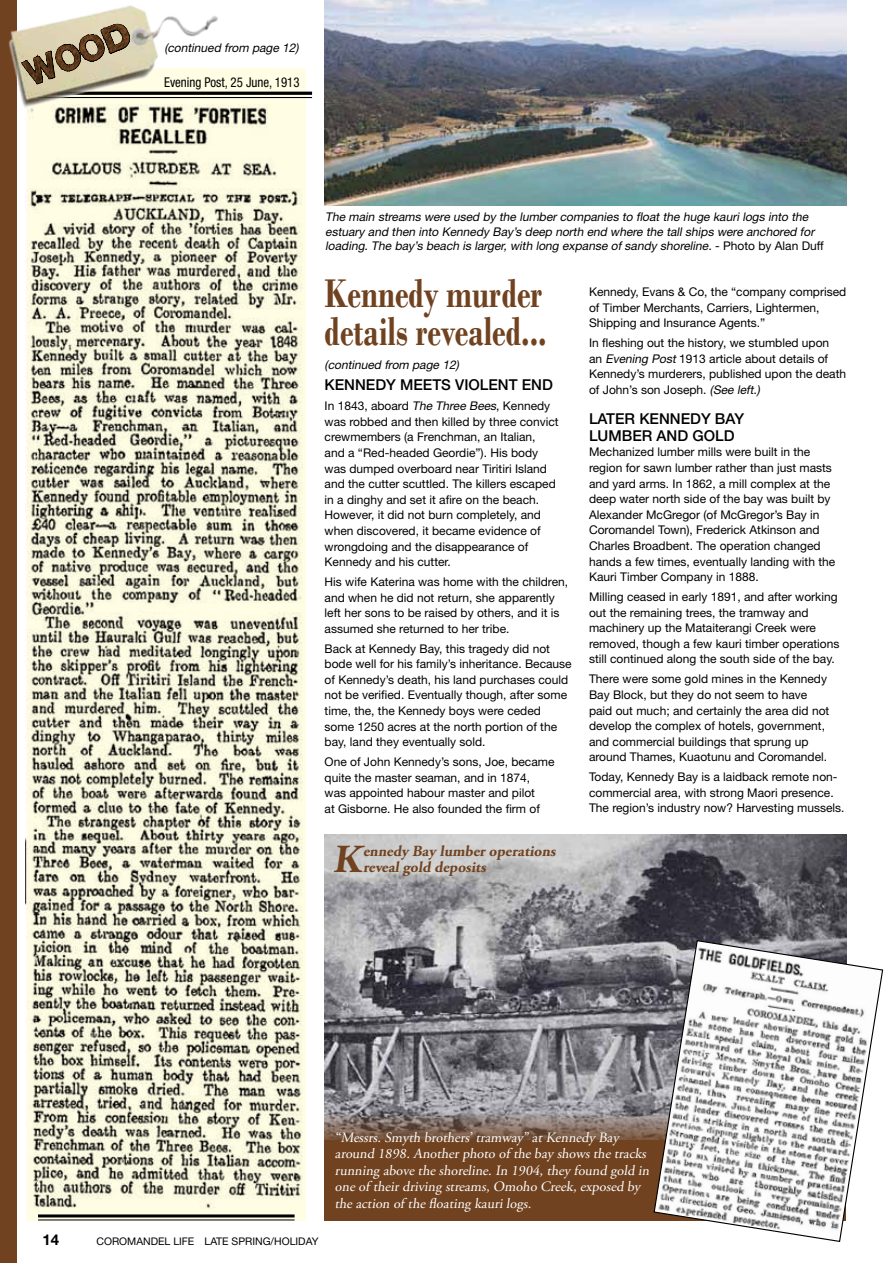
<style>
.page{position:relative;width:893px;height:1263px;background:#fff}
.page>*{position:absolute;margin:0;border:0;box-sizing:border-box;transform-origin:0 0}
.t1{font:700 42px/37.5px "Bodoni";color:#704220;scale:.75 1}
.t2{font:700 39.75px "Adobe Garamond Pro";color:#704220}
.t3{font:700 15.45px/16px "Adobe Garamond Pro";color:#704220}
.t4{font:500 15px/16.5px "Helvetica Neue LT Std";color:#000}
.t5{font:700 15px "Helvetica Neue LT Std";color:#000}
.t6{font:14.25px/16.5px "Adobe Garamond Pro";color:#fff}
.t7{font:condensed 13.5px "Helvetica Neue LT Std";color:#000;scale:.96 1}
.t8{font:12px/15.6px "Helvetica Neue LT Std";color:#000}
.t9{font:italic 12px/14.4px "Helvetica Neue LT Std";color:#000}
.t10{font:10.5px "Helvetica Neue LT Std";color:#000}
.s1{font-style:normal}
.s2{font-style:italic}
</style>
<div class="page">
<img style="left:324px;top:0;width:523px;height:205px">
<div style="left:325px;top:1032px;width:521px;height:188px;background:#704220"></div>
<img style="left:325px;top:834px;width:522px;height:306px">
<hr style="left:37px;top:92px;width:275px;height:3px;background:#000">
<hr style="left:37px;top:97px;width:275px;height:1px;background:#000">
<svg style="left:27px;top:68px;width:279px;height:1152px;background:#dcdac5"></svg>
<img style="left:26px;top:104px;width:277px;height:1105px">
<svg style="left:653px;top:939px;width:231px;height:303px"></svg>
<div style="left:0;top:0;width:16px;height:1263px;background:#704220"></div>
<img style="left:8px;top:0;width:215px;height:153px">
<svg style="left:19px;top:0;width:114px;height:114px"></svg>
<p class="t9" style="left:164px;top:40px;width:136px">(continued from page 12)</p>
<p class="t7" style="left:164px;top:75px;width:143px">Evening Post, 25 June, 1913</p>
<p class="t9" style="left:325px;top:210px;width:500px">The main streams were used by the lumber companies to float the huge kauri logs into the estuary and then into Kennedy Bay ’s deep north end where the tall ships were anchored for loading. The bay ’s beach is larger, with long expanse of sandy shoreline. <span class="s1">- P h o t o b y A l a n D u ff</span></p>
<h1 class="t1" style="left:325px;top:275px;width:298px">Kennedy murder details revealed...</h1>
<p class="t9" style="left:325px;top:357px;width:136px">(continued from page 12)</p>
<p class="t4" style="left:325px;top:376px;width:230px">KENNEDY MEETS VIOLENT END</p>
<p class="t8" style="left:325px;top:398px;width:236px">In 1843, aboard <span class="s2">The Three Bees</span>, Kennedy was robbed and then killed by three convict crewmembers (a Frenchman, an Italian, and a “Red-headed Geordie”). His body was dumped overboard near Tiritiri Island and the cutter scuttled. The killers escaped in a dinghy and set it afire on the beach.<br>However, it did not burn completely, and when discovered, it became evidence of wrongdoing and the disappearance of Kennedy and his cutter.</p>
<p class="t8" style="left:325px;top:574px;width:245px">His wife Katerina was home with the children, and when he did not return, she apparently left her sons to be raised by others, and it is assumed she returned to her tribe.</p>
<p class="t8" style="left:325px;top:640px;width:249px">Back at Kennedy Bay, this tragedy did not bode well for his family’s inheritance. Because of Kennedy’s death, his land purchases could not be verified. Eventually though, after some time, the, the Kennedy boys were ceded some 1250 acres at the north portion of the bay, land they eventually sold.</p>
<p class="t8" style="left:325px;top:754px;width:231px">One of John Kennedy’s sons, Joe, became quite the master seaman, and in 1874, was appointed habour master and pilot<br>at Gisborne. He also founded the firm of</p>
<p class="t3" style="left:363px;top:843px;width:197px">ennedy Bay lumber operations reveal gold deposits</p>
<h2 class="t2" style="left:333px;top:836px;width:30px">K</h2>
<p class="t8" style="left:589px;top:284px;width:259px">Kennedy, Evans &amp; Co, the “company comprised of Timber Merchants, Carriers, Lightermen,<br>Shipping and Insurance Agents.”</p>
<p class="t8" style="left:589px;top:335px;width:259px">In fleshing out the history, we stumbled upon<br>an <span class="s2">Evening Post</span> 1913 article about details of Kennedy’s murderers, published upon the death of John’s son Joseph. <span class="s2">(See left.)</span></p>
<p class="t4" style="left:589px;top:410px;width:157px">LATER KENNEDY BAY<br>LUMBER AND GOLD</p>
<p class="t8" style="left:589px;top:444px;width:248px">Mechanized lumber mills were built in the region for sawn lumber rather than just masts and yard arms. In 1862, a mill complex at the deep water north side of the bay was built by Alexander McGregor (of McGregor’s Bay in Coromandel Town), Frederick Atkinson and Charles Broadbent. The operation changed hands a few times, eventually landing with the Kauri Timber Company in 1888.</p>
<p class="t8" style="left:589px;top:589px;width:252px">Milling ceased in early 1891, and after working out the remaining trees, the tramway and machinery up the Mataiterangi Creek were removed, though a few kauri timber operations still continued along the south side of the bay.</p>
<p class="t8" style="left:589px;top:671px;width:242px">There were some gold mines in the Kennedy Bay Block, but they do not seem to have paid out much; and certainly the area did not develop the complex of hotels, government, and commercial buildings that sprung up around Thames, Kuaotunu and Coromandel.</p>
<p class="t8" style="left:589px;top:769px;width:257px">Today, Kennedy Bay is a laidback remote non&shy;commercial area, with strong Maori presence.<br>The region’s industry now? Harvesting mussels.</p>
<p class="t6" style="left:335px;top:1129px;width:318px">“Messrs. Smyth brothers’ tramway” at Kennedy Bay around 1898. Another photo of the bay shows the tracks running above the shoreline. In 1904, they found gold in one of their driving streams, Omoho Creek, exposed by the action of the floating kauri logs.</p>
<p class="t5" style="left:43px;top:1230px;width:18px">14</p>
<p class="t10" style="left:97px;top:1235px;width:223px">COROMANDEL LIFE LATE SPRING/HOLIDAY</p>
</div>
